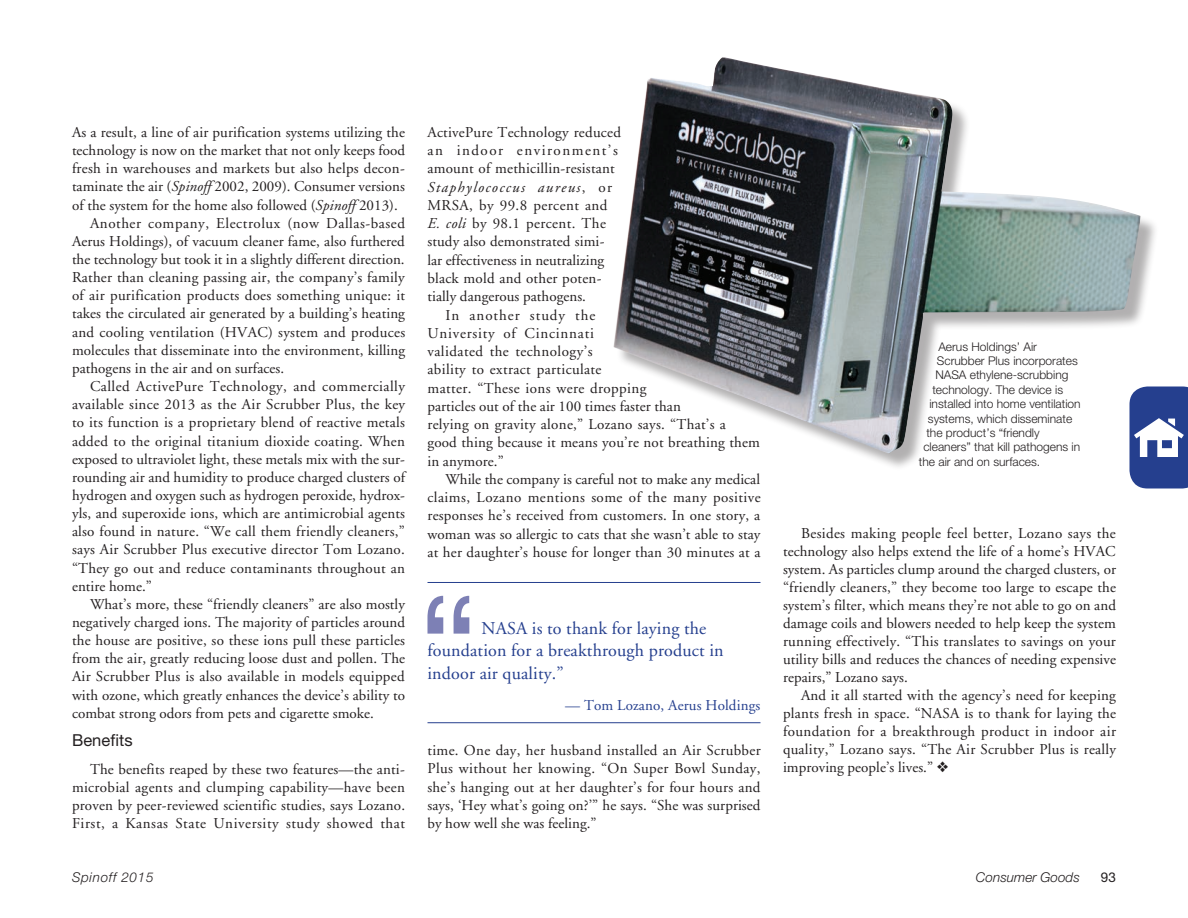
<style>
.page{position:relative;width:1188px;height:918px;background:#fff}
.page>*{position:absolute;margin:0;border:0;box-sizing:border-box;transform-origin:0 0}
.Pull_Quote{font:18px/22.5px "Adobe Garamond";letter-spacing:.01em;color:#253f8e}
.Subhead{font:16.5px "Helvetica Neue";letter-spacing:.005em;color:#231f20}
.t1{font:15px/18.1px "Adobe Garamond";letter-spacing:.01em;color:#231f20;text-align:justify}
.Pull_Quote_Name{font:15px "Adobe Garamond";letter-spacing:.01em;color:#253f8e}
.t2{font:italic 300 13.5px "Helvetica Neue";letter-spacing:.005em;color:#231f20}
.t3{font:italic 300 13.5px "Helvetica Neue";letter-spacing:.05em;color:#231f20}
.t4{font:13.5px "Helvetica Neue";color:#231f20}
.t5{font:300 12px "Helvetica Neue";color:#231f20}
.s1{font-style:italic}
</style>
<div class="page">
<svg style="left:1130px;top:387px;width:58px;height:102px"></svg>
<div style="left:616px;top:60px;width:543px;height:411px;background:#231f20;opacity:.35"></div>
<img style="left:613px;top:57px;width:527px;height:396px">
<hr style="left:428px;top:582px;width:332px;height:1px;background:#253f8e">
<hr style="left:428px;top:722px;width:332px;height:1px;background:#253f8e">
<svg style="left:427px;top:596px;width:42px;height:38px"></svg>
<p class="t1" style="left:72px;top:124px;width:335px">As a result, a line of air purification systems utilizing the technology is now on the market that not only keeps food fresh in warehouses and markets but also helps decon&shy;taminate the air (<span class="s1">Spinoff</span> 2002, 2009). Consumer versions of the system for the home also followed (<span class="s1">Spinoff</span> 2013).</p>
<p class="t1" style="left:72px;top:214px;width:335px;text-indent:18px">Another company, Electrolux (now Dallas-based Aerus Holdings), of vacuum cleaner fame, also furthered the technology but took it in a slightly different direction.<br>Rather than cleaning passing air, the company’s family of air purification products does something unique: it takes the circulated air generated by a building’s heating and cooling ventilation (HVAC) system and produces molecules that disseminate into the environment, killing pathogens in the air and on surfaces.</p>
<p class="t1" style="left:72px;top:378px;width:335px;text-indent:18px">Called ActivePure Technology, and commercially available since 2013 as the Air Scrubber Plus, the key to its function is a proprietary blend of reactive metals added to the original titanium dioxide coating. When exposed to ultraviolet light, these metals mix with the sur&shy;rounding air and humidity to produce charged clusters of hydrogen and oxygen such as hydrogen peroxide, hydrox&shy;yls, and superoxide ions, which are antimicrobial agents also found in nature. “We call them friendly cleaners,” says Air Scrubber Plus executive director Tom Lozano. “They go out and reduce contaminants throughout an entire home.”</p>
<p class="t1" style="left:72px;top:595px;width:335px;text-indent:18px">What’s more, these “friendly cleaners” are also mostly negatively charged ions. The majority of particles around the house are positive, so these ions pull these particles from the air, greatly reducing loose dust and pollen. The Air Scrubber Plus is also available in models equipped with ozone, which greatly enhances the device’s ability to combat strong odors from pets and cigarette smoke.</p>
<p class="Subhead" style="left:72px;top:731px;width:62px">Benefits</p>
<p class="t1" style="left:72px;top:760px;width:335px;text-indent:18px">The benefits reaped by these two features—the anti&shy;microbial agents and clumping capability—have been proven by peer-reviewed scientific studies, says Lozano.<br>First, a Kansas State University study showed that</p>
<p class="t1" style="left:428px;top:123px;width:195px;text-align:left">ActivePure Technology reduced an indoor environment’s amount of methicillin-resistant<br><span class="s1">Staphylococcus aureus</span>, or<br>MRSA, by 99.8 percent and<br><span class="s1">E. coli</span> by 98.1 percent. The study also demonstrated simi&shy;lar effectiveness in neutralizing black mold and other poten&shy;tially dangerous pathogens.</p>
<p class="t1" style="left:428px;top:306px;width:334px;text-align:left;text-indent:18px">In another study the<br>University of Cincinnati<br>validated the technology’s<br>ability to extract particulate<br>matter. “These ions were dropping<br>particles out of the air 100 times faster than<br>relying on gravity alone,” Lozano says. “That’s a<br>good thing because it means you’re not breathing them in anymore.”</p>
<p class="t1" style="left:428px;top:470px;width:335px;text-indent:18px">While the company is careful not to make any medical claims, Lozano mentions some of the many positive responses he’s received from customers. In one story, a woman was so allergic to cats that she wasn’t able to stay at her daughter’s house for longer than 30 minutes at a</p>
<p class="Pull_Quote" style="left:428px;top:617px;width:298px;text-indent:54px">NASA is to thank for laying the foundation for a breakthrough product in indoor air quality.”</p>
<p class="Pull_Quote_Name" style="left:565px;top:698px;width:197px">— Tom Lozano, Aerus Holdings</p>
<p class="t1" style="left:428px;top:741px;width:335px">time. One day, her husband installed an Air Scrubber Plus without her knowing. “On Super Bowl Sunday, she’s hanging out at her daughter’s for four hours and says, ‘Hey what’s going on?’” he says. “She was surprised by how well she was feeling.”</p>
<p class="t5" style="left:938px;top:339px;width:100px">Aerus Holdings’ Air</p>
<p class="t5" style="left:937px;top:353px;width:142px">Scrubber Plus incorporates</p>
<p class="t5" style="left:935px;top:368px;width:135px">NASA ethylene-scrubbing</p>
<p class="t5" style="left:932px;top:382px;width:132px">technology. The device is</p>
<p class="t5" style="left:929px;top:397px;width:153px">installed into home ventilation</p>
<p class="t5" style="left:928px;top:411px;width:146px">systems, which disseminate</p>
<p class="t5" style="left:926px;top:425px;width:115px">the product’s “friendly</p>
<p class="t5" style="left:923px;top:440px;width:158px">cleaners” that kill pathogens in</p>
<p class="t5" style="left:919px;top:454px;width:123px">the air and on surfaces.</p>
<p class="t1" style="left:783px;top:525px;width:335px;text-indent:18px">Besides making people feel better, Lozano says the technology also helps extend the life of a home’s HVAC system. As particles clump around the charged clusters, or “friendly cleaners,” they become too large to escape the system’s filter, which means they’re not able to go on and damage coils and blowers needed to help keep the system running effectively. “This translates to savings on your utility bills and reduces the chances of needing expensive repairs,” Lozano says.</p>
<p class="t1" style="left:783px;top:687px;width:335px;text-indent:18px">And it all started with the agency’s need for keeping plants fresh in space. “NASA is to thank for laying the foundation for a breakthrough product in indoor air quality,” Lozano says. “The Air Scrubber Plus is really improving people’s lives.” ❖</p>
<p class="t3" style="left:72px;top:869px;width:83px">Spinoff 2015</p>
<p class="t2" style="left:976px;top:869px;width:106px">Consumer Goods</p>
<p class="t4" style="left:1101px;top:869px;width:17px">93</p>
</div>
